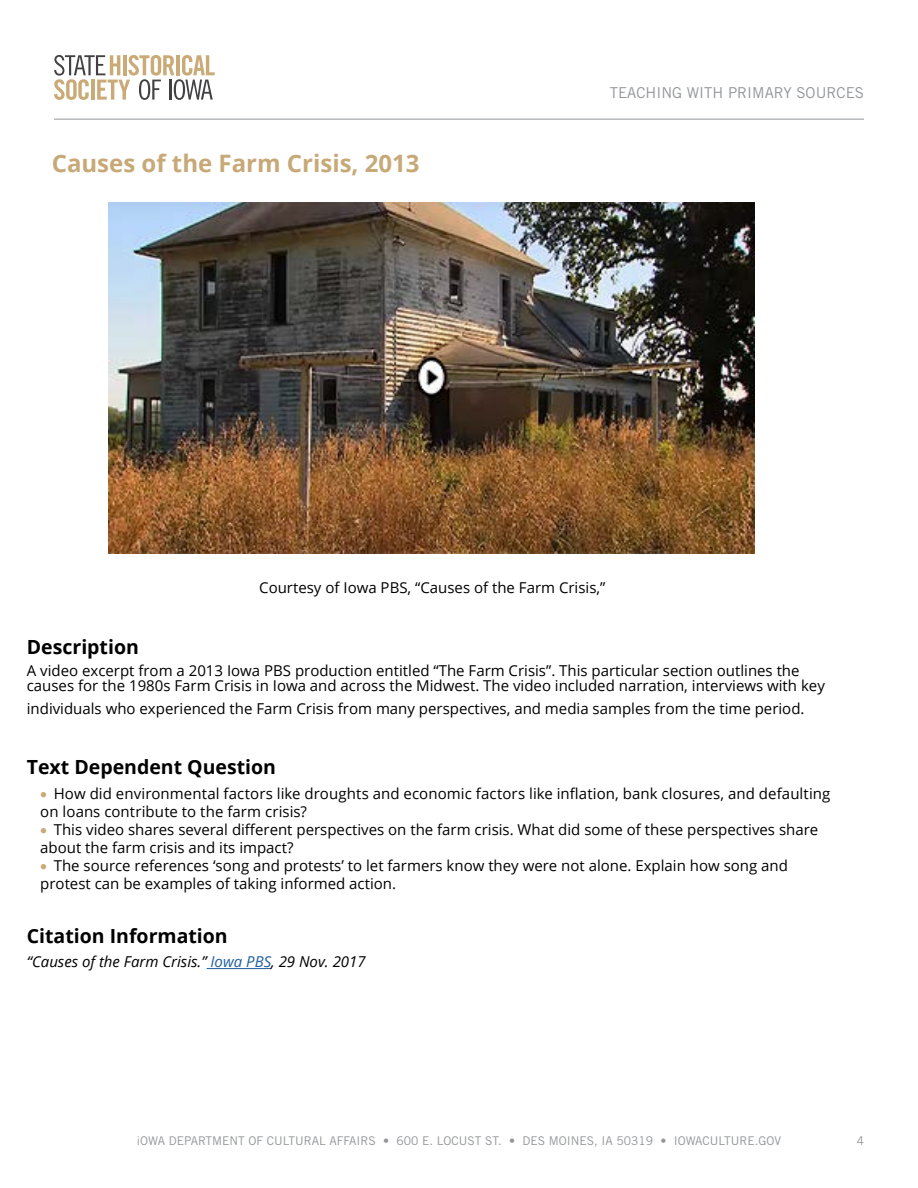
<style>
.page{position:relative;width:918px;height:1188px;background:#fff}
.page>*{position:absolute;margin:0;border:0;box-sizing:border-box;transform-origin:0 0}
.t1{font:700 24px "Open Sans";color:#c7a978}
.t2{font:700 19.5px "Open Sans";color:#000}
.t3{font:15px/18px "Open Sans";color:#000}
.t4{font:italic 15px "Open Sans";color:#000}
.t5{font:15px "Trade Gothic LT Std";color:#939598}
.t6{font:12px "Trade Gothic LT Std";color:#939598}
.s1{color:#caab78}
.s2{color:#215e9e}
</style>
<div class="page">
<hr style="left:54px;top:119px;width:810px;height:1px;background:#939598">
<svg style="left:54px;top:55px;width:161px;height:45px"></svg>
<hr style="left:207px;top:968px;width:64px;height:1px;background:#215e9e">
<img style="left:108px;top:202px;width:646px;height:352px">
<h1 class="t1" style="left:52px;top:146px;width:369px">Causes of the Farm Crisis, 2013</h1>
<p class="t5" style="left:610px;top:83px;width:256px">TEACHING WITH PRIMARY SOURCES</p>
<p class="t3" style="left:259px;top:578px;width:348px">Courtesy of Iowa PBS, “Causes of the Farm Crisis,”</p>
<h2 class="t2" style="left:27px;top:633px;width:114px">Description</h2>
<p class="t3" style="left:27px;top:662px;width:800px;line-height:15px">A video excerpt from a 2013 Iowa PBS production entitled “The Farm Crisis”. This particular section outlines the causes for the 1980s Farm Crisis in Iowa and across the Midwest. The video included narration, interviews with key</p>
<p class="t3" style="left:27px;top:699px;width:779px">individuals who experienced the Farm Crisis from many perspectives, and media samples from the time period.</p>
<h2 class="t2" style="left:27px;top:754px;width:251px">Text Dependent Question</h2>
<p class="t3" style="left:40px;top:784px;width:792px"><span class="s1">•</span> How did environmental factors like droughts and economic factors like inflation, bank closures, and defaulting on loans contribute to the farm crisis?</p>
<p class="t3" style="left:40px;top:820px;width:779px"><span class="s1">•</span> This video shares several different perspectives on the farm crisis. What did some of these perspectives share about the farm crisis and its impact?</p>
<p class="t3" style="left:40px;top:856px;width:749px"><span class="s1">•</span> The source references ‘song and protests’ to let farmers know they were not alone. Explain how song and protest can be examples of taking informed action.</p>
<h2 class="t2" style="left:27px;top:922px;width:202px">Citation Information</h2>
<p class="t4" style="left:27px;top:952px;width:340px">“Causes of the Farm Crisis.” <span class="s2">Iowa PBS</span>, 29 Nov. 2017</p>
<p class="t6" style="left:137px;top:1133px;width:646px">iOWA DEPARTMENT OF CULTURAL AFFAIRS • 600 E. LOCUST ST. • DES MOINES, IA 50319 • IOWACULTURE.GOV</p>
<p class="t6" style="left:857px;top:1133px;width:9px">4</p>
</div>
